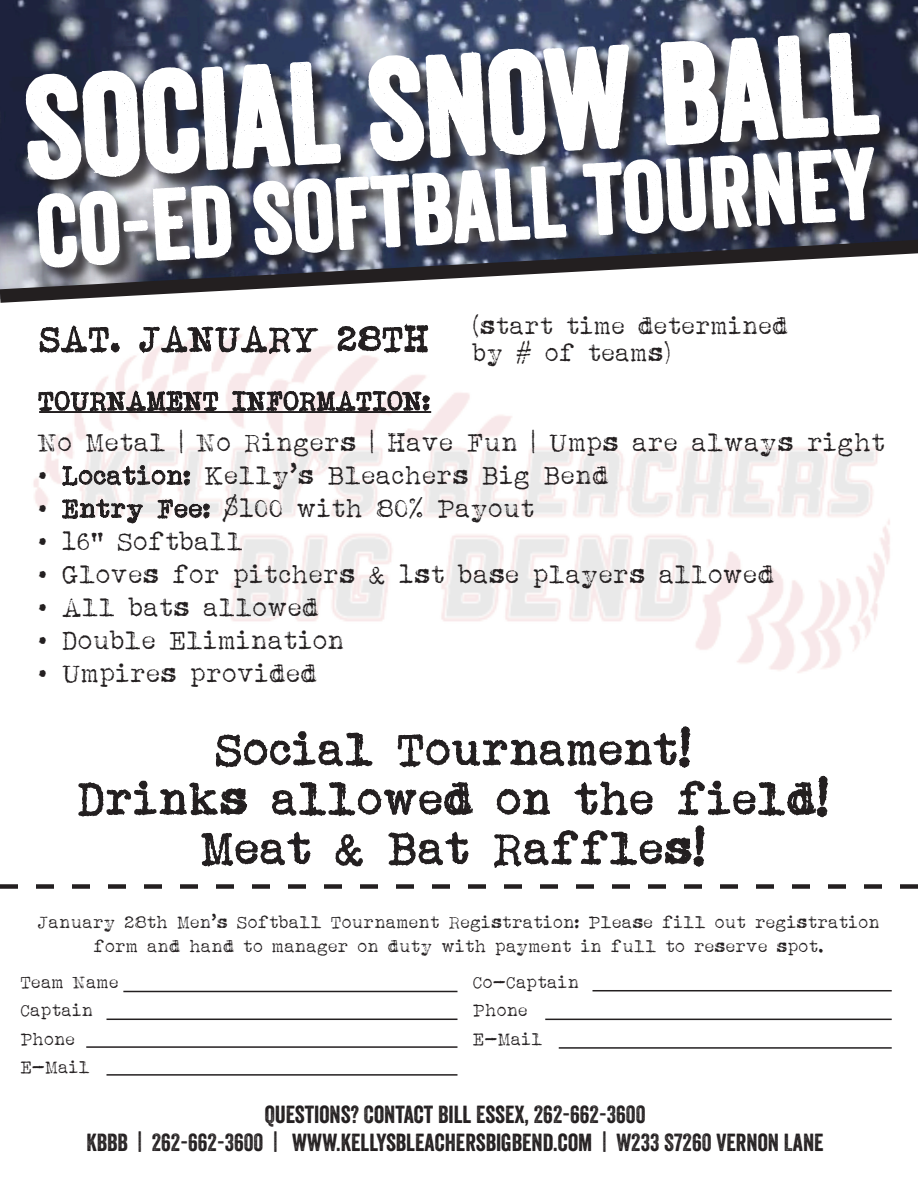
<style>
.page{position:relative;width:918px;height:1188px;background:#fff}
.page>*{position:absolute;margin:0;border:0;box-sizing:border-box;transform-origin:0 0}
.t1{font:138px "Veneer";color:#fff}
.t2{font:97.5px "Veneer";color:#fff}
.t3{font:46.5px/49.5px "Albertsthal Typewriter";color:#231f20;text-align:center}
.t4{font:36px "Albertsthal Typewriter";color:#231f20}
.t5{font:26.7px "Albertsthal Typewriter";color:#231f20}
.t6{font:25.5px/27px "Albertsthal Typewriter";color:#231f20}
.t7{font:24px "Veneer";color:#231f20}
.t8{font:18px/24px "Albertsthal Typewriter";color:#231f20;text-align:center}
</style>
<div class="page">
<img style="left:33px;top:345px;width:857px;height:328px">
<hr style="left:39px;top:411px;width:392px;height:2px;background:#231f20">
<svg style="left:38px;top:384px;width:181px;height:36px"></svg>
<svg style="left:231px;top:384px;width:199px;height:36px"></svg>
<svg style="left:62px;top:465px;width:148px;height:60px"></svg>
<img style="left:0;top:0;width:918px;height:232px">
<svg style="left:0;top:232px;width:918px;height:71px"></svg>
<div style="left:41px;top:150px;width:851px;height:136px;background:#231f20;opacity:.75"></div>
<svg style="left:24px;top:31px;width:857px;height:237px"></svg>
<svg style="left:0;top:884px;width:918px;height:5px"></svg>
<hr style="left:123px;top:991px;width:334px;height:1px;background:#231f20">
<hr style="left:106px;top:1019px;width:351px;height:1px;background:#231f20">
<hr style="left:86px;top:1046px;width:371px;height:2px;background:#231f20">
<hr style="left:106px;top:1074px;width:351px;height:2px;background:#231f20">
<hr style="left:592px;top:990px;width:300px;height:1px;background:#231f20">
<hr style="left:545px;top:1019px;width:347px;height:1px;background:#231f20">
<hr style="left:559px;top:1047px;width:333px;height:2px;background:#231f20">
<svg style="left:39px;top:325px;width:82px;height:35px"></svg>
<svg style="left:139px;top:325px;width:181px;height:35px"></svg>
<svg style="left:337px;top:323px;width:92px;height:33px"></svg>
<svg style="left:78px;top:726px;width:750px;height:142px"></svg>
<p class="t1" style="left:20px;top:44px;width:857px;rotate:-3deg">SOCIAL SNOW BALL</p>
<p class="t2" style="left:34px;top:170px;width:842px;rotate:-3deg">CO-ED SOFTBALL TOURNEY</p>
<p class="t4" style="left:40px;top:318px;width:392px">SAT. JANUARY 28TH</p>
<p class="t6" style="left:474px;top:311px;width:317px">(start time determined by # of teams)</p>
<p class="t5" style="left:39px;top:427px;width:849px">No Metal | No Ringers | Have Fun | Umps are always right</p>
<p class="t5" style="left:39px;top:460px;width:572px">• Location: Kelly’s Bleachers Big Bend</p>
<p class="t5" style="left:39px;top:493px;width:498px">• Entry Fee: $100 with 80% Payout</p>
<p class="t5" style="left:39px;top:526px;width:207px">• 16” Softball</p>
<p class="t5" style="left:39px;top:559px;width:738px">• Gloves for pitchers &amp; 1st base players allowed</p>
<p class="t5" style="left:39px;top:592px;width:282px">• All bats allowed</p>
<p class="t5" style="left:39px;top:625px;width:308px">• Double Elimination</p>
<p class="t5" style="left:39px;top:658px;width:281px">• Umpires provided</p>
<p class="t3" style="left:79px;top:723px;width:754px">Social Tournament!<br>Drinks allowed on the field!</p>
<p class="t3" style="left:202px;top:822px;width:507px">Meat &amp; Bat Raffles!</p>
<p class="t8" style="left:38px;top:909px;width:844px">January 28th Men’s Softball Tournament Registration: Please fill out registration form and hand to manager on duty with payment in full to reserve spot.</p>
<p class="t8" style="left:21px;top:969px;width:100px">Team Name</p>
<p class="t8" style="left:21px;top:998px;width:75px">Captain</p>
<p class="t8" style="left:21px;top:1026px;width:57px">Phone</p>
<p class="t8" style="left:21px;top:1055px;width:71px">E-Mail</p>
<p class="t8" style="left:474px;top:969px;width:108px">Co-Captain</p>
<p class="t8" style="left:474px;top:998px;width:57px">Phone</p>
<p class="t8" style="left:474px;top:1026px;width:71px">E-Mail</p>
<p class="t7" style="left:265px;top:1099px;width:382px">QUESTIONS? CONTACT BILL ESSEX, 262-662-3600</p>
<p class="t7" style="left:87px;top:1128px;width:739px">KBBB | 262-662-3600 | WWW.KELLYSBLEACHERSBIGBEND.COM | W233 S7260 VERNON LANE</p>
</div>
